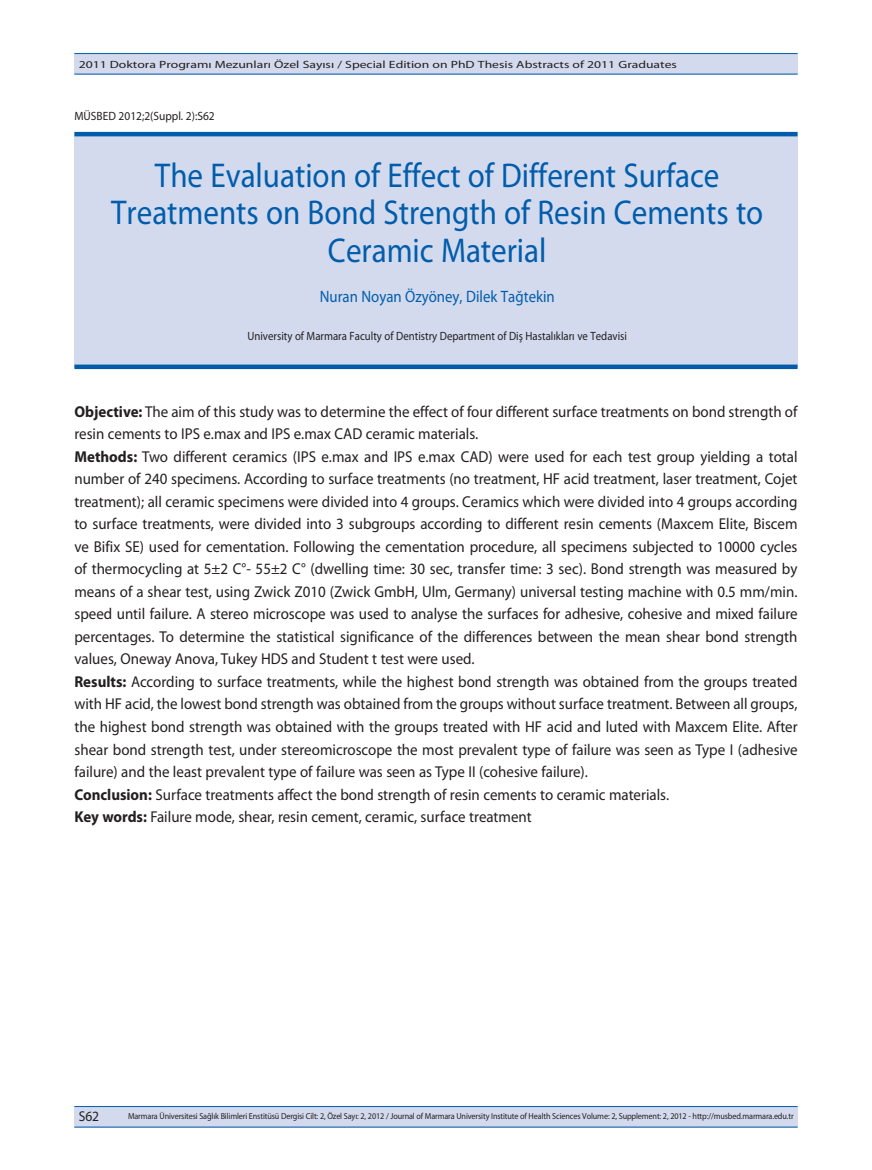
<style>
.page{position:relative;width:872px;height:1170px;background:#fff}
.page>*{position:absolute;margin:0;border:0;box-sizing:border-box;transform-origin:0 0}
.t1{font:34.5px/37.5px "Myriad Pro";color:#015dab;text-align:center;scale:.9 1}
.Yazarlar{font:16.5px "Myriad Pro";color:#015dab;scale:.9 1}
.key_words{font:15.75px/22.5px "Myriad Pro";color:#231f20;text-align:justify;scale:.95 1}
.t2{font:14.25px "Myriad Pro";color:#231f20;scale:.95 1}
.t3{font:12px "Myriad Pro";color:#231f20;scale:.9 1}
.t4{font:12px "Myriad Pro";color:#231f20;scale:.95 1}
.t5{font:10.5px "Myriad Pro";color:#231f20;scale:1.3 1}
.t6{font:8.7px "Myriad Pro";letter-spacing:-.015em;color:#231f20;scale:.94 1}
.s1{font-weight:700}
</style>
<div class="page">
<div style="left:74px;top:53px;width:723px;height:21px;background:#d3daee"></div>
<hr style="left:74px;top:74px;width:723px;height:1px;background:#015dab">
<hr style="left:74px;top:53px;width:723px;height:1px;background:#015dab">
<div style="left:74px;top:1106px;width:723px;height:21px;background:#d3daee"></div>
<hr style="left:74px;top:1126px;width:723px;height:1px;background:#015dab">
<hr style="left:74px;top:1106px;width:723px;height:1px;background:#015dab">
<div style="left:74px;top:132px;width:723px;height:235px;background:#d3daee"></div>
<div style="left:74px;top:364px;width:723px;height:5px;background:#015dab"></div>
<hr style="left:74px;top:132px;width:723px;height:4px;background:#015dab">
<p class="t5" style="left:79px;top:58px;width:462px">2011 Doktora Programı Mezunları Özel Sayısı / Special Edition on PhD Thesis Abstracts of 2011 Graduates</p>
<p class="t4" style="left:74px;top:108px;width:149px">MÜSBED 2012;2(Suppl. 2):S62</p>
<p class="t1" style="left:111px;top:156px;width:726px">The Evaluation of Effect of Different Surface<br>Treatments on Bond Strength of Resin Cements to<br>Ceramic Material</p>
<p class="Yazarlar" style="left:320px;top:286px;width:263px">Nuran Noyan Özyöney, Dilek Tağtekin</p>
<p class="t3" style="left:247px;top:328px;width:423px">University of Marmara Faculty of Dentistry Department of Diş Hastalıkları ve Tedavisi</p>
<p class="key_words" style="left:74px;top:400px;width:762px"><span class="s1">Objective:</span> The aim of this study was to determine the effect of four different surface treatments on bond strength of resin cements to IPS e.max and IPS e.max CAD ceramic materials.</p>
<p class="key_words" style="left:74px;top:445px;width:762px"><span class="s1">Methods:</span> Two different ceramics (IPS e.max and IPS e.max CAD) were used for each test group yielding a total number of 240 specimens. According to surface treatments (no treatment, HF acid treatment, laser treatment, Cojet treatment); all ceramic specimens were divided into 4 groups. Ceramics which were divided into 4 groups according to surface treatments, were divided into 3 subgroups according to different resin cements (Maxcem Elite, Biscem ve Bifix SE) used for cementation. Following the cementation procedure, all specimens subjected to 10000 cycles of thermocycling at 5±2 C°- 55±2 C° (dwelling time: 30 sec, transfer time: 3 sec). Bond strength was measured by means of a shear test, using Zwick Z010 (Zwick GmbH, Ulm, Germany) universal testing machine with 0.5 mm/min. speed until failure. A stereo microscope was used to analyse the surfaces for adhesive, cohesive and mixed failure percentages. To determine the statistical significance of the differences between the mean shear bond strength values, Oneway Anova, Tukey HDS and Student t test were used.</p>
<p class="key_words" style="left:74px;top:670px;width:762px"><span class="s1">Results:</span> According to surface treatments, while the highest bond strength was obtained from the groups treated with HF acid, the lowest bond strength was obtained from the groups without surface treatment. Between all groups, the highest bond strength was obtained with the groups treated with HF acid and luted with Maxcem Elite. After shear bond strength test, under stereomicroscope the most prevalent type of failure was seen as Type I (adhesive failure) and the least prevalent type of failure was seen as Type II (cohesive failure).</p>
<p class="key_words" style="left:74px;top:782px;width:627px"><span class="s1">Conclusion:</span> Surface treatments affect the bond strength of resin cements to ceramic materials.</p>
<p class="key_words" style="left:74px;top:805px;width:483px"><span class="s1">Key words:</span> Failure mode, shear, resin cement, ceramic, surface treatment</p>
<p class="t2" style="left:79px;top:1107px;width:23px">S62</p>
<p class="t6" style="left:128px;top:1110px;width:709px">Marmara Üniversitesi Sağlık Bilimleri Enstitüsü Dergisi Cilt: 2, Özel Sayı: 2, 2012 / Journal of Marmara University Institute of Health Sciences Volume: 2, Supplement: 2, 2012 - http://musbed.marmara.edu.tr</p>
</div>
